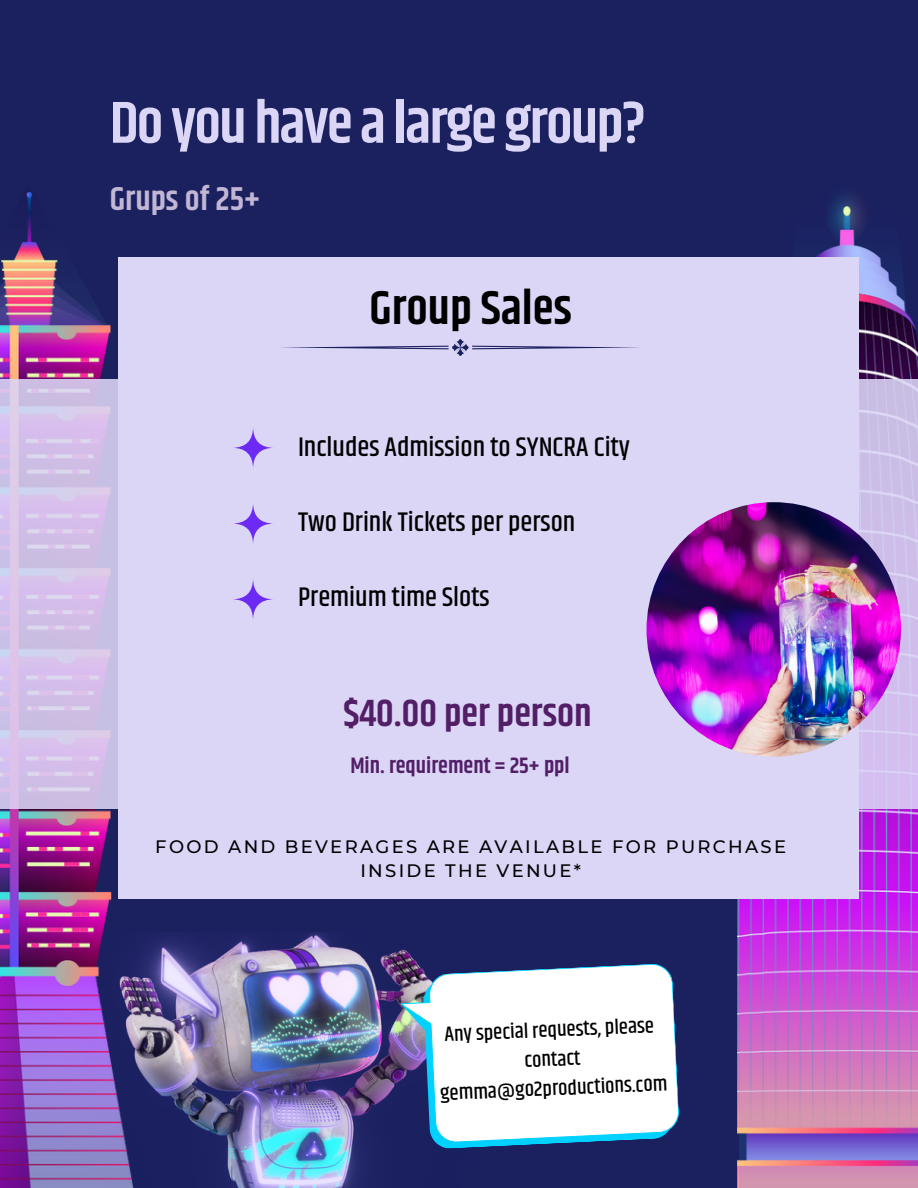
<style>
.page{position:relative;width:918px;height:1188px;background:#1b205f}
.page>*{position:absolute;margin:0;border:0;box-sizing:border-box;transform-origin:0 0}
.t1{font:600 59.55px "Khand";letter-spacing:-.03em;color:#dbd5f6}
.t2{font:600 48px "Khand";color:#000}
.t3{font:600 38.25px "Khand";color:#521f67}
.t4{font:600 33.3px "Khand";color:#c1b7d4}
.t5{font:500 27.45px "Khand";color:#000}
.t6{font:600 22.5px "Khand";color:#521f67}
.t7{font:500 21px/29.2px "Khand";color:#000;text-align:center}
.t8{font:500 18px/24.8px "Montserrat";letter-spacing:.13em;color:#000001;text-align:center}
</style>
<div class="page">
<img style="left:0;top:192px;width:134px;height:996px">
<img style="left:738px;top:195px;width:180px;height:993px">
<svg style="left:0;top:380px;width:918px;height:428px;background:#d1c1e9"></svg>
<div style="left:119px;top:257px;width:740px;height:641px;background:#dbd5f6"></div>
<svg style="left:281px;top:339px;width:359px;height:17px"></svg>
<svg style="left:232px;top:426px;width:42px;height:43px"></svg>
<svg style="left:232px;top:502px;width:42px;height:43px"></svg>
<svg style="left:232px;top:578px;width:42px;height:43px"></svg>
<img style="left:83px;top:933px;width:334px;height:255px">
<svg style="left:400px;top:1145px;width:115px;height:6px"></svg>
<svg style="left:399px;top:963px;width:280px;height:182px;background:#d4dfe9"></svg>
<img style="left:647px;top:502px;width:254px;height:255px;border-radius:50%">
<h1 class="t1" style="left:110px;top:80px;width:538px">Do you have a large group?</h1>
<p class="t4" style="left:110px;top:175px;width:152px">Grups of 25+</p>
<h2 class="t2" style="left:370px;top:273px;width:204px">Group Sales</h2>
<p class="t5" style="left:298px;top:427px;width:333px">Includes Admission to SYNCRA City</p>
<p class="t5" style="left:298px;top:502px;width:279px">Two Drink Tickets per person</p>
<p class="t5" style="left:298px;top:577px;width:193px">Premium time Slots</p>
<h3 class="t3" style="left:343px;top:686px;width:250px">$40.00 per person</h3>
<p class="t6" style="left:350px;top:749px;width:221px">Min. requirement = 25+ ppl</p>
<p class="t8" style="left:155px;top:834px;width:632px">FOOD AND BEVERAGES ARE AVAILABLE FOR PURCHASE<br>INSIDE THE VENUE*</p>
<p class="t7" style="left:438px;top:1020px;width:229px;rotate:-2deg">Any special requests, please contact gemma@go2productions.com</p>
</div>
